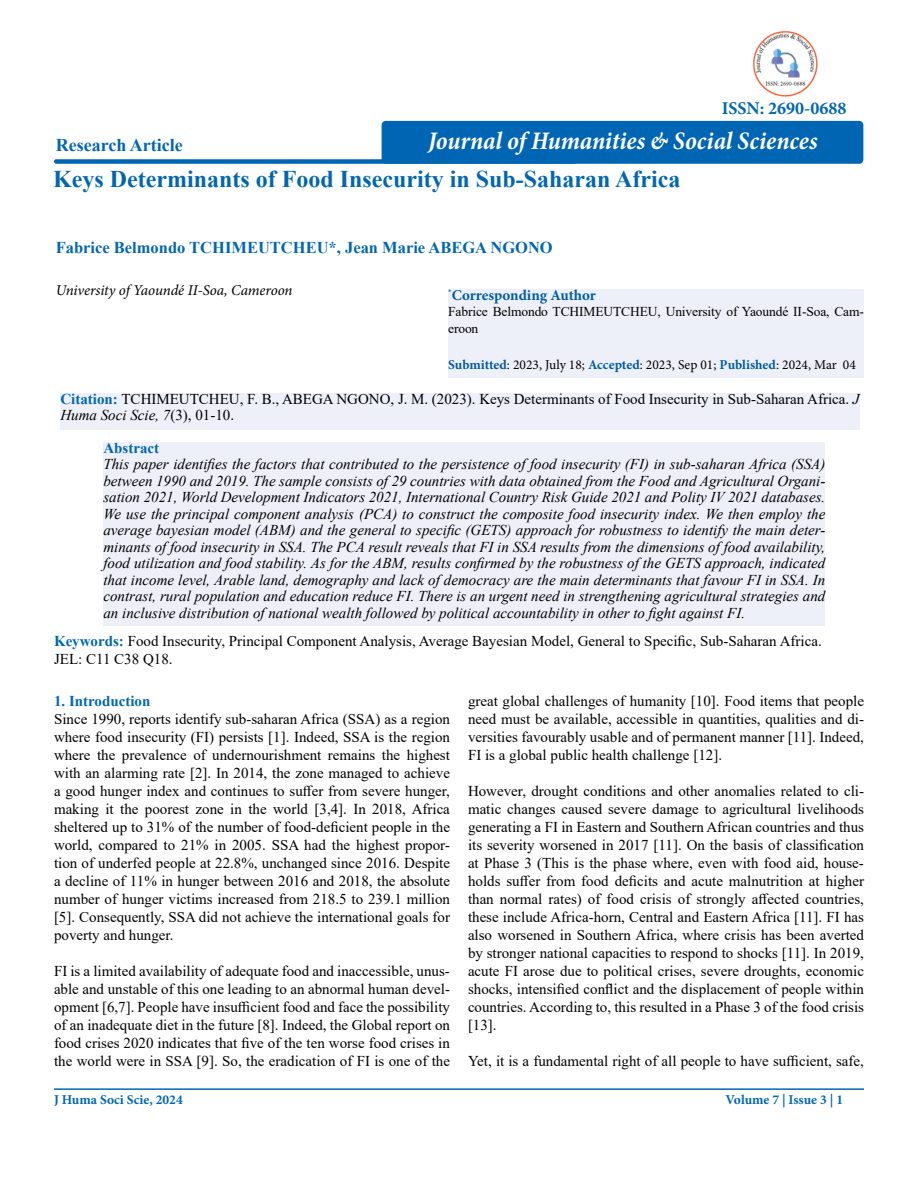
<style>
.page{position:relative;width:918px;height:1188px;background:#fff}
.page>*{position:absolute;margin:0;border:0;box-sizing:border-box;transform-origin:0 0}
.t1{font:italic 700 condensed 25.5px "Minion Pro";color:#fff}
.t2{font:700 24px "Times New Roman";color:#0066b3}
.t3{font:700 18px "Times New Roman";color:#0066b3}
.t4{font:700 18px "Minion Pro";color:#0066b3}
.t5{font:700 16.5px "Times New Roman";color:#0066b3}
.t6{font:15px/18px "Times New Roman";color:#000;text-align:justify}
.t7{font:italic 15px/16.5px "Times New Roman";color:#000;text-align:justify}
.t8{font:italic 15px "Minion Pro";letter-spacing:-.005em;color:#000}
.t9{font:700 15px "Times New Roman";color:#0066b3}
.t10{font:700 15px "Minion Pro";color:#005da4}
.t11{font:13.5px/16.5px "Times New Roman";letter-spacing:-.01em;color:#000}
.t12{font:13.5px "Minion Pro";color:#000}
.t13{font:700 13.5px "Minion Pro";color:#0066b3}
.s1{font-weight:700;color:#005da4}
.s2{font-weight:700;color:#0066b3}
.s3{font-style:italic}
</style>
<div class="page">
<div style="left:60px;top:393px;width:800px;height:37px;background:#eef0f9"></div>
<div style="left:54px;top:159px;width:523px;height:5px;background:#0066b3;border-radius:2px"></div>
<hr style="left:54px;top:1088px;width:810px;height:2px;background:#0066b3">
<div style="left:382px;top:121px;width:481px;height:43px;background:#0066b3;border-radius:4px"></div>
<div style="left:448px;top:289px;width:416px;height:88px;background:#eef0f9"></div>
<div style="left:103px;top:442px;width:722px;height:184px;background:#eef0f9"></div>
<img style="left:752px;top:30px;width:66px;height:67px">
<p class="t3" style="left:56px;top:132px;width:129px">Research Article</p>
<p class="t4" style="left:722px;top:95px;width:126px">ISSN: 2690-0688</p>
<h1 class="t1" style="left:428px;top:123px;width:391px">Journal of Humanities &amp; Social Sciences</h1>
<h2 class="t2" style="left:53px;top:162px;width:629px">Keys Determinants of Food Insecurity in Sub-Saharan Africa</h2>
<p class="t5" style="left:56px;top:236px;width:498px">Fabrice Belmondo TCHIMEUTCHEU*, Jean Marie ABEGA NGONO</p>
<p class="t8" style="left:56px;top:280px;width:238px">University of Yaoundé II-Soa, Cameroon</p>
<p class="t10" style="left:448px;top:284px;width:149px"><sup>*</sup>Corresponding Author</p>
<p class="t11" style="left:448px;top:303px;width:417px">Fabrice Belmondo TCHIMEUTCHEU, University of Yaoundé II-Soa, Cam&shy;eroon</p>
<p class="t12" style="left:448px;top:355px;width:409px"><span class="s1">Submitted</span>: 2023, July 18; <span class="s1">Accepted</span>: 2023, Sep 01; <span class="s1">Published</span>: 2024, Mar 04</p>
<p class="t6" style="left:60px;top:390px;width:801px;line-height:16.5px"><span class="s2">Citation:</span> TCHIMEUTCHEU, F. B., ABEGA NGONO, J. M. (2023). Keys Determinants of Food Insecurity in Sub-Saharan Africa. <span class="s3">J<br>Huma Soci Scie, 7</span>(3), 01-10.</p>
<p class="t9" style="left:103px;top:437px;width:57px">Abstract</p>
<p class="t7" style="left:103px;top:456px;width:723px">This paper identifies the factors that contributed to the persistence of food insecurity (FI) in sub-saharan Africa (SSA) between 1990 and 2019. The sample consists of 29 countries with data obtained from the Food and Agricultural Organi&shy;sation 2021, World Development Indicators 2021, International Country Risk Guide 2021 and Polity IV 2021 databases.<br>We use the principal component analysis (PCA) to construct the composite food insecurity index. We then employ the average bayesian model (ABM) and the general to specific (GETS) approach for robustness to identify the main deter&shy;minants of food insecurity in SSA. The PCA result reveals that FI in SSA results from the dimensions of food availability, food utilization and food stability. As for the ABM, results confirmed by the robustness of the GETS approach, indicated that income level, Arable land, demography and lack of democracy are the main determinants that favour FI in SSA. In contrast, rural population and education reduce FI. There is an urgent need in strengthening agricultural strategies and an inclusive distribution of national wealth followed by political accountability in other to fight against FI.</p>
<p class="t6" style="left:54px;top:631px;width:769px"><span class="s2">Keywords:</span> Food Insecurity, Principal Component Analysis, Average Bayesian Model, General to Specific, Sub-Saharan Africa.<br>JEL: C11 C38 Q18.</p>
<p class="t9" style="left:54px;top:690px;width:98px">1. Introduction</p>
<p class="t6" style="left:54px;top:709px;width:398px">Since 1990, reports identify sub-saharan Africa (SSA) as a region where food insecurity (FI) persists [1]. Indeed, SSA is the region where the prevalence of undernourishment remains the highest with an alarming rate [2]. In 2014, the zone managed to achieve a good hunger index and continues to suffer from severe hunger, making it the poorest zone in the world [3,4]. In 2018, Africa sheltered up to 31% of the number of food-deficient people in the world, compared to 21% in 2005. SSA had the highest propor&shy;tion of underfed people at 22.8%, unchanged since 2016. Despite a decline of 11% in hunger between 2016 and 2018, the absolute number of hunger victims increased from 218.5 to 239.1 million [5]. Consequently, SSA did not achieve the international goals for poverty and hunger.</p>
<p class="t6" style="left:54px;top:961px;width:398px">FI is a limited availability of adequate food and inaccessible, unus&shy;able and unstable of this one leading to an abnormal human devel&shy;opment [6,7]. People have insufficient food and face the possibility of an inadequate diet in the future [8]. Indeed, the Global report on food crises 2020 indicates that five of the ten worse food crises in the world were in SSA [9]. So, the eradication of FI is one of the</p>
<p class="t6" style="left:468px;top:692px;width:398px">great global challenges of humanity [10]. Food items that people need must be available, accessible in quantities, qualities and di&shy;versities favourably usable and of permanent manner [11]. Indeed, FI is a global public health challenge [12].</p>
<p class="t6" style="left:468px;top:782px;width:398px">However, drought conditions and other anomalies related to cli&shy;matic changes caused severe damage to agricultural livelihoods generating a FI in Eastern and Southern African countries and thus its severity worsened in 2017 [11]. On the basis of classification at Phase 3 (This is the phase where, even with food aid, house&shy;holds suffer from food deficits and acute malnutrition at higher than normal rates) of food crisis of strongly affected countries, these include Africa-horn, Central and Eastern Africa [11]. FI has also worsened in Southern Africa, where crisis has been averted by stronger national capacities to respond to shocks [11]. In 2019, acute FI arose due to political crises, severe droughts, economic shocks, intensified conflict and the displacement of people within countries. According to, this resulted in a Phase 3 of the food crisis [13].</p>
<p class="t6" style="left:468px;top:1052px;width:398px">Yet, it is a fundamental right of all people to have sufficient, safe,</p>
<p class="t13" style="left:54px;top:1090px;width:130px">J Huma Soci Scie, 2024</p>
<p class="t13" style="left:726px;top:1090px;width:119px">Volume 7 | Issue 3 | 1</p>
</div>
